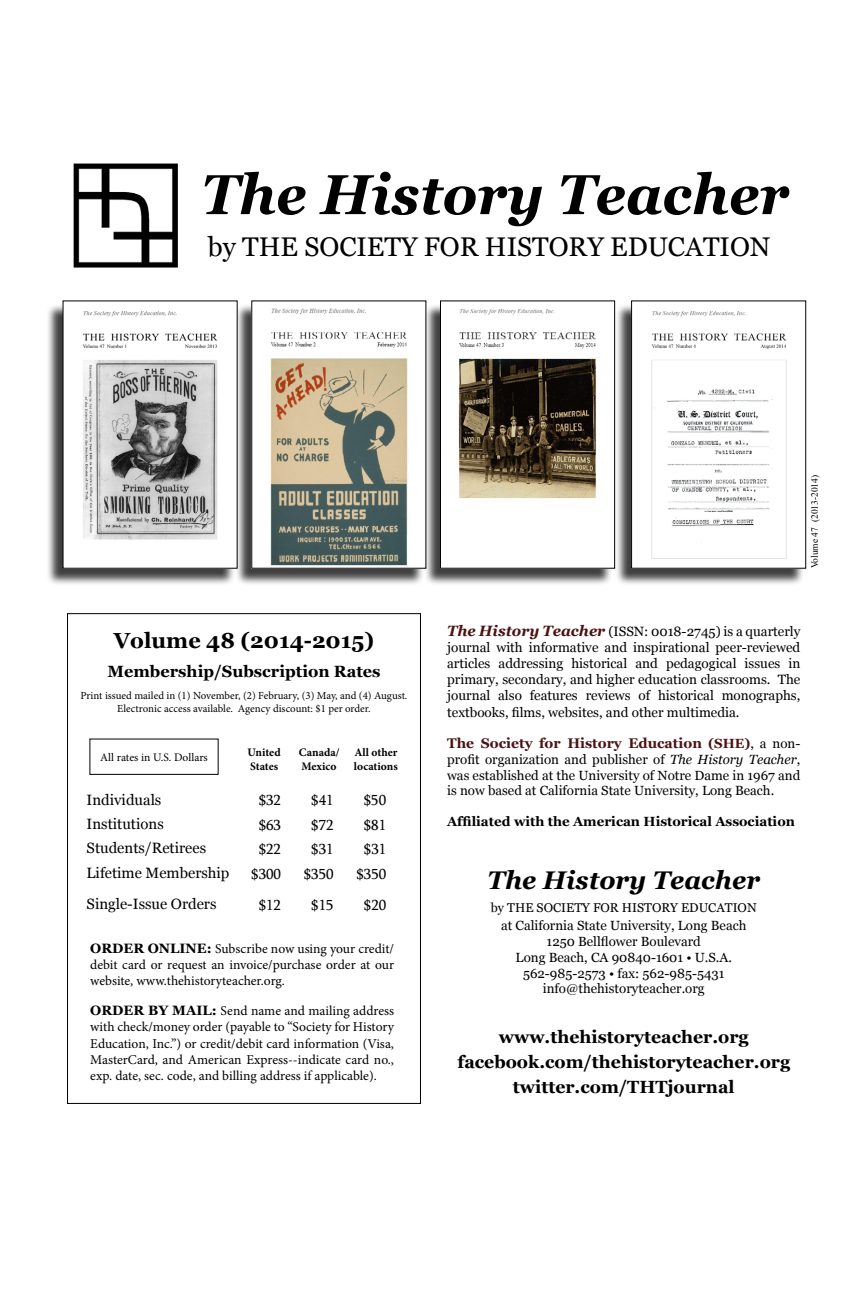
<style>
.page{position:relative;width:864px;height:1296px;background:#fff}
.page>*{position:absolute;margin:0;border:0;box-sizing:border-box;transform-origin:0 0}
.t1{font:italic 700 56px "Georgia";color:#000}
.t2{font:27px "Georgia";color:#000}
.t3{font:italic 700 25.6px "Georgia";color:#000}
.t4{font:700 21.8px "Georgia";color:#000}
.t5{font:700 17.6px/25.2px "Georgia";color:#000;text-align:center}
.t6{font:700 16.2px "Georgia";color:#000}
.t7{font:15px/24.4px "Georgia";color:#000}
.t8{font:15px "Sylfaen";color:#000}
.t9{font:700 14px "Georgia";color:#4b1211}
.t10{font:13.6px/16.2px "Minion Pro";letter-spacing:-.005em;color:#000;text-align:justify}
.t11{font:13.6px/16.2px "Georgia";color:#000;text-align:justify}
.t12{font:13.2px/16px "Georgia";color:#000;text-align:justify}
.t13{font:700 13.2px "Georgia";color:#000}
.t14{font:12.8px "Georgia";color:#000}
.t15{font:700 11.6px "Minion Pro";color:#000}
.t16{font:11.6px "Minion Pro";color:#000}
.t17{font:10.8px/13px "Minion Pro";color:#000;text-align:center}
.t18{font:9.4px "Times New Roman";color:#000}
.s1{font-family:"Georgia";font-weight:700}
.s2{font-weight:700;font-style:italic;font-size:15px;color:#4b1211}
.s3{font-size:13.2px}
.s4{font-weight:400;font-size:13.2px;color:#000}
.s5{font-style:italic}
</style>
<div class="page">
<img style="left:73px;top:164px;width:104px;height:104px">
<div style="left:90px;top:739px;width:128px;height:36px;border:1px solid #000"></div>
<div style="left:46px;top:303px;width:189px;height:282px;background:#000;opacity:.75"></div>
<img style="left:65px;top:303px;width:170px;height:263px">
<div style="left:235px;top:303px;width:189px;height:282px;background:#000;opacity:.75"></div>
<img style="left:254px;top:303px;width:169px;height:263px">
<div style="left:423px;top:303px;width:190px;height:282px;background:#000;opacity:.75"></div>
<img style="left:442px;top:303px;width:171px;height:263px">
<div style="left:440px;top:301px;width:175px;height:267px;border:1px solid #000"></div>
<div style="left:614px;top:303px;width:190px;height:282px;background:#000;opacity:.75"></div>
<img style="left:633px;top:303px;width:171px;height:263px">
<div style="left:631px;top:301px;width:175px;height:267px;border:1px solid #000"></div>
<h1 class="t1" style="left:201px;top:158px;width:589px">The History Teacher</h1>
<h2 class="t2" style="left:208px;top:231px;width:564px">by THE SOCIETY FOR HISTORY EDUCATION</h2>
<h3 class="t4" style="left:114px;top:626px;width:262px">Volume 48 (2014-2015)</h3>
<p class="t6" style="left:107px;top:661px;width:275px">Membership/Subscription Rates</p>
<p class="t17" style="left:81px;top:689px;width:328px">Print issued mailed in (1) November, (2) February, (3) May, and (4) August.<br>Electronic access available. Agency discount: $1 per order.</p>
<p class="t16" style="left:100px;top:749px;width:109px">All rates in U.S. Dollars</p>
<p class="t7" style="left:87px;top:787px;width:144px">Individuals<br>Institutions<br>Students/Retirees<br>Lifetime Membership</p>
<p class="t7" style="left:87px;top:892px;width:131px">Single-Issue Orders</p>
<p class="t15" style="left:248px;top:744px;width:35px">United</p>
<p class="t15" style="left:299px;top:744px;width:42px">Canada/</p>
<p class="t15" style="left:354px;top:744px;width:45px">All other</p>
<p class="t15" style="left:250px;top:758px;width:30px">States</p>
<p class="t15" style="left:301px;top:758px;width:37px">Mexico</p>
<p class="t15" style="left:354px;top:758px;width:45px">locations</p>
<p class="t8" style="left:259px;top:790px;width:24px">$32</p>
<p class="t8" style="left:311px;top:790px;width:24px">$41</p>
<p class="t8" style="left:364px;top:790px;width:24px">$50</p>
<p class="t8" style="left:259px;top:815px;width:24px">$63</p>
<p class="t8" style="left:311px;top:815px;width:24px">$72</p>
<p class="t8" style="left:364px;top:815px;width:24px">$81</p>
<p class="t8" style="left:259px;top:839px;width:24px">$22</p>
<p class="t8" style="left:311px;top:839px;width:24px">$31</p>
<p class="t8" style="left:364px;top:839px;width:24px">$31</p>
<p class="t8" style="left:251px;top:864px;width:31px">$300</p>
<p class="t8" style="left:304px;top:864px;width:31px">$350</p>
<p class="t8" style="left:356px;top:864px;width:31px">$350</p>
<p class="t8" style="left:259px;top:895px;width:24px">$12</p>
<p class="t8" style="left:311px;top:895px;width:24px">$15</p>
<p class="t8" style="left:364px;top:895px;width:24px">$20</p>
<p class="t10" style="left:90px;top:940px;width:305px"><span class="s1">ORDER ONLINE:</span> Subscribe now using your credit/ debit card or request an invoice/purchase order at our website, www.thehistoryteacher.org.</p>
<p class="t10" style="left:90px;top:1003px;width:305px"><span class="s1">ORDER BY MAIL:</span> Send name and mailing address with check/money order (payable to “Society for History Education, Inc.”) or credit/debit card information (Visa, MasterCard, and American Express--indicate card no., exp. date, sec. code, and billing address if applicable).</p>
<p class="t18" style="left:808px;top:568px;width:95px;rotate:-90deg">Volume 47 (2013-2014)</p>
<p class="t11" style="left:447px;top:623px;width:355px"><span class="s2">The History Teacher</span> (ISSN: 0018-2745) is a quarterly journal with informative and inspirational peer-reviewed articles addressing historical and pedagogical issues in primary, secondary, and higher education classrooms. The journal also features reviews of historical monographs, textbooks, films, websites, and other multimedia.</p>
<p class="t9" style="left:447px;top:734px;width:355px">The Society for History Education <span class="s3">(SHE)</span><span class="s4">, a non-</span></p>
<p class="t12" style="left:447px;top:751px;width:355px">profit organization and publisher of <span class="s5">The History Teacher</span>, was established at the University of Notre Dame in 1967 and is now based at California State University, Long Beach.</p>
<p class="t13" style="left:447px;top:813px;width:349px">Affiliated with the American Historical Association</p>
<h3 class="t3" style="left:488px;top:863px;width:274px">The History Teacher</h3>
<p class="t14" style="left:491px;top:900px;width:267px">by THE SOCIETY FOR HISTORY EDUCATION</p>
<p class="t12" style="left:501px;top:917px;width:247px;text-align:center">at California State University, Long Beach 1250 Bellflower Boulevard<br>Long Beach, CA 90840-1601 • U.S.A.<br>562-985-2573 • fax: 562-985-5431 info@thehistoryteacher.org</p>
<p class="t5" style="left:457px;top:1024px;width:334px">www.thehistoryteacher.org facebook.com/thehistoryteacher.org twitter.com/THTjournal</p>
</div>
